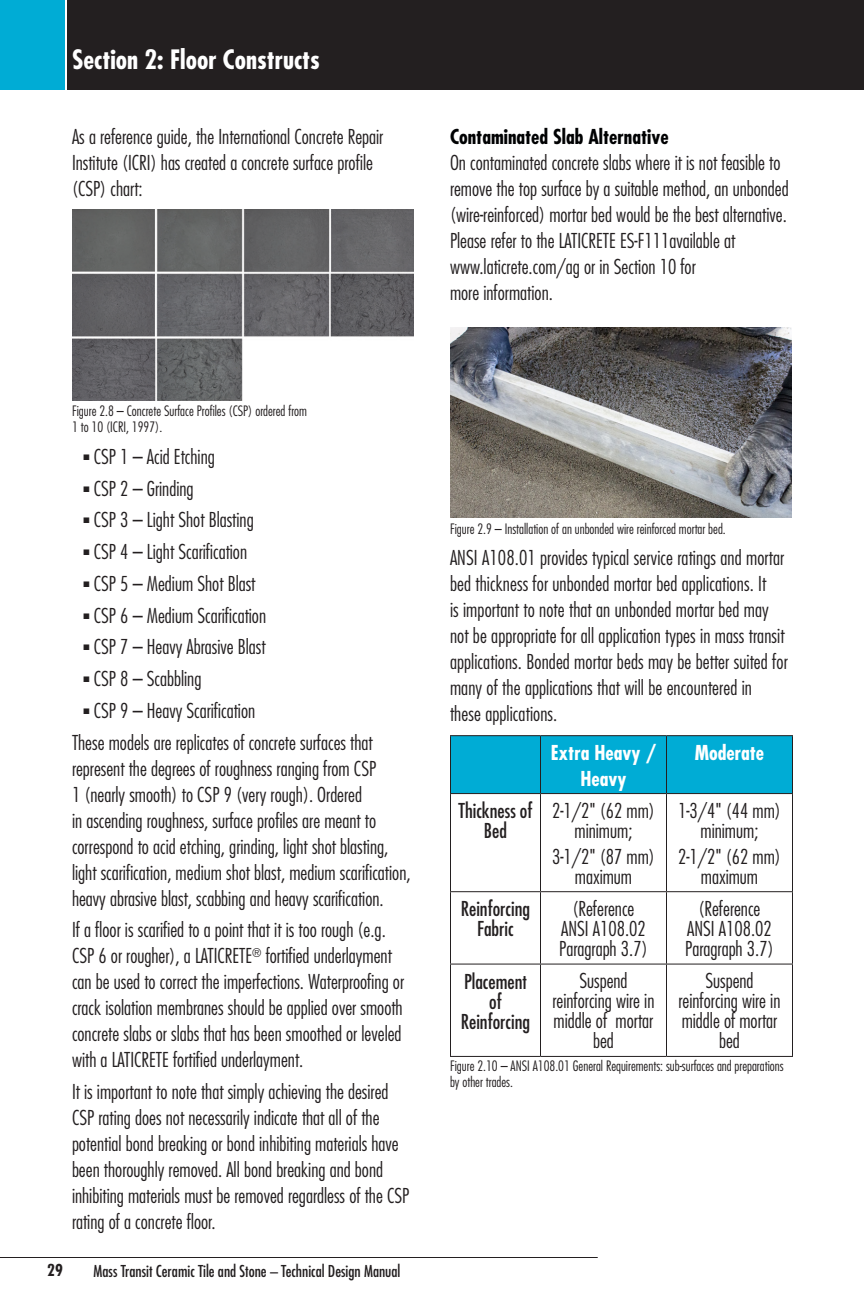
<style>
.page{position:relative;width:864px;height:1296px;background:#fff}
.page>*{position:absolute;margin:0;border:0;box-sizing:border-box;transform-origin:0 0}
.t1{font:700 condensed 26px "Futura";color:#fff}
.Text{font:300 condensed 20px/26px "Futura";color:#231f20;text-align:center}
.Text_-_Indent{font:300 condensed 20px "Futura";color:#231f20}
.Text-2{font:condensed 20px/20px "Futura";color:#231f20;text-align:center}
.Small_Subs_-_K{font:700 condensed 20px "Futura";color:#010203}
.Text-3{font:700 condensed 20px/26px "Futura";color:#fff;text-align:center}
.t2{font:condensed 16px "Futura";color:#231f20}
.t3{font:700 condensed 16px "Futura";color:#231f20}
.Figure{font:300 condensed 14px/16px "Futura";color:#231f20}
</style>
<div class="page">
<hr style="left:0;top:1257px;width:598px;height:1px;background:#231f20">
<div style="left:68px;top:0;width:796px;height:90px;background:#231f20"></div>
<div style="left:0;top:0;width:64px;height:90px;background:#00acd5"></div>
<img style="left:450px;top:327px;width:342px;height:191px">
<div style="left:451px;top:736px;width:341px;height:57px;background:#00acd5"></div>
<hr style="left:450px;top:735px;width:90px;height:1px;background:#231f20">
<hr style="left:450px;top:736px;width:1px;height:57px;background:#231f20">
<hr style="left:540px;top:735px;width:126px;height:1px;background:#231f20">
<hr style="left:540px;top:736px;width:1px;height:57px;background:#231f20">
<hr style="left:666px;top:735px;width:127px;height:1px;background:#231f20">
<hr style="left:666px;top:736px;width:1px;height:57px;background:#231f20">
<hr style="left:792px;top:736px;width:1px;height:57px;background:#231f20">
<hr style="left:450px;top:793px;width:90px;height:1px;background:#231f20">
<hr style="left:450px;top:794px;width:1px;height:97px;background:#231f20">
<hr style="left:540px;top:793px;width:126px;height:1px;background:#231f20">
<hr style="left:540px;top:794px;width:1px;height:97px;background:#231f20">
<hr style="left:666px;top:793px;width:127px;height:1px;background:#231f20">
<hr style="left:666px;top:794px;width:1px;height:97px;background:#231f20">
<hr style="left:792px;top:794px;width:1px;height:97px;background:#231f20">
<hr style="left:450px;top:891px;width:90px;height:1px;background:#231f20">
<hr style="left:450px;top:892px;width:1px;height:72px;background:#231f20">
<hr style="left:540px;top:891px;width:126px;height:1px;background:#231f20">
<hr style="left:540px;top:892px;width:1px;height:72px;background:#231f20">
<hr style="left:666px;top:891px;width:127px;height:1px;background:#231f20">
<hr style="left:666px;top:892px;width:1px;height:72px;background:#231f20">
<hr style="left:792px;top:892px;width:1px;height:72px;background:#231f20">
<hr style="left:450px;top:964px;width:90px;height:1px;background:#231f20">
<hr style="left:450px;top:965px;width:1px;height:91px;background:#231f20">
<hr style="left:540px;top:964px;width:126px;height:1px;background:#231f20">
<hr style="left:540px;top:965px;width:1px;height:91px;background:#231f20">
<hr style="left:666px;top:964px;width:127px;height:1px;background:#231f20">
<hr style="left:666px;top:965px;width:1px;height:91px;background:#231f20">
<hr style="left:792px;top:965px;width:1px;height:91px;background:#231f20">
<hr style="left:450px;top:1056px;width:90px;height:1px;background:#231f20">
<hr style="left:540px;top:1056px;width:126px;height:1px;background:#231f20">
<hr style="left:666px;top:1056px;width:127px;height:1px;background:#231f20">
<img style="left:72px;top:210px;width:342px;height:190px">
<h1 class="t1" style="left:72px;top:42px;width:250px">Section 2: Floor Constructs</h1>
<p class="Text" style="left:72px;top:124px;width:313px;text-align:left">As a reference guide, the International Concrete Repair<br>Institute (ICRI) has created a concrete surface profile (CSP) chart:</p>
<p class="Small_Subs_-_K" style="left:450px;top:124px;width:220px">Contaminated Slab Alternative</p>
<p class="Text" style="left:450px;top:149px;width:340px;text-align:left">On contaminated concrete slabs where it is not feasible to remove the top surface by a suitable method, an unbonded (wire-reinforced) mortar bed would be the best alternative.<br>Please refer to the LATICRETE ES-F111available at www.laticrete.com/ag or in Section 10 for<br>more information.</p>
<p class="Figure" style="left:72px;top:403px;width:237px">Figure 2.8 – Concrete Surface Profiles (CSP) ordered from<br>1 to 10 (ICRI, 1997).</p>
<p class="Text_-_Indent" style="left:84px;top:444px;width:133px">■ CSP 1 – Acid Etching</p>
<p class="Text_-_Indent" style="left:84px;top:476px;width:112px">■ CSP 2 – Grinding</p>
<p class="Text_-_Indent" style="left:84px;top:507px;width:172px">■ CSP 3 – Light Shot Blasting</p>
<p class="Text_-_Indent" style="left:84px;top:539px;width:165px">■ CSP 4 – Light Scarification</p>
<p class="Text_-_Indent" style="left:84px;top:571px;width:173px">■ CSP 5 – Medium Shot Blast</p>
<p class="Text_-_Indent" style="left:84px;top:603px;width:184px">■ CSP 6 – Medium Scarification</p>
<p class="Text_-_Indent" style="left:84px;top:635px;width:184px">■ CSP 7 – Heavy Abrasive Blast</p>
<p class="Text_-_Indent" style="left:84px;top:666px;width:119px">■ CSP 8 – Scabbling</p>
<p class="Text_-_Indent" style="left:84px;top:698px;width:173px">■ CSP 9 – Heavy Scarification</p>
<p class="Text" style="left:72px;top:729px;width:340px;text-align:left">These models are replicates of concrete surfaces that represent the degrees of roughness ranging from CSP<br>1 (nearly smooth) to CSP 9 (very rough). Ordered<br>in ascending roughness, surface profiles are meant to correspond to acid etching, grinding, light shot blasting, light scarification, medium shot blast, medium scarification, heavy abrasive blast, scabbing and heavy scarification.</p>
<p class="Text" style="left:72px;top:917px;width:334px;text-align:left">If a floor is scarified to a point that it is too rough (e.g.<br>CSP 6 or rougher), a LATICRETE<sup>®</sup> fortified underlayment can be used to correct the imperfections. Waterproofing or crack isolation membranes should be applied over smooth concrete slabs or slabs that has been smoothed or leveled with a LATICRETE fortified underlayment.</p>
<p class="Text" style="left:72px;top:1078px;width:339px;text-align:left">It is important to note that simply achieving the desired CSP rating does not necessarily indicate that all of the potential bond breaking or bond inhibiting materials have been thoroughly removed. All bond breaking and bond inhibiting materials must be removed regardless of the CSP rating of a concrete floor.</p>
<p class="t3" style="left:47px;top:1260px;width:17px">29</p>
<p class="t2" style="left:94px;top:1261px;width:308px">Mass Transit Ceramic Tile and Stone – Technical Design Manual</p>
<p class="Figure" style="left:450px;top:520px;width:277px">Figure 2.9 – Installation of an unbonded wire reinforced mortar bed.</p>
<p class="Text" style="left:450px;top:545px;width:339px;text-align:left">ANSI A108.01 provides typical service ratings and mortar bed thickness for unbonded mortar bed applications. It<br>is important to note that an unbonded mortar bed may not be appropriate for all application types in mass transit applications. Bonded mortar beds may be better suited for many of the applications that will be encountered in these applications.</p>
<p class="Text-3" style="left:551px;top:739px;width:107px">Extra Heavy /<br>Heavy</p>
<p class="Text-3" style="left:695px;top:739px;width:71px">Moderate</p>
<p class="Text-2" style="left:459px;top:800px;width:75px">Thickness of<br>Bed</p>
<p class="Text" style="left:552px;top:800px;width:104px;line-height:20px">2-1/2" (62 mm) minimum;</p>
<p class="Text" style="left:552px;top:846px;width:104px;line-height:20px">3-1/2" (87 mm) maximum</p>
<p class="Text" style="left:678px;top:800px;width:104px;line-height:20px">1-3/4" (44 mm) minimum;</p>
<p class="Text" style="left:678px;top:846px;width:104px;line-height:20px">2-1/2" (62 mm) maximum</p>
<p class="Text-2" style="left:461px;top:899px;width:71px">Reinforcing<br>Fabric</p>
<p class="Text" style="left:559px;top:898px;width:90px;line-height:20px">(Reference<br>ANSI A108.02<br>Paragraph 3.7)</p>
<p class="Text" style="left:685px;top:898px;width:90px;line-height:20px">(Reference<br>ANSI A108.02<br>Paragraph 3.7)</p>
<p class="Text-2" style="left:461px;top:971px;width:71px">Placement of<br>Reinforcing</p>
<p class="Text" style="left:552px;top:971px;width:104px;line-height:20px">Suspend reinforcing wire in middle of mortar bed</p>
<p class="Text" style="left:678px;top:971px;width:104px;line-height:20px">Suspend reinforcing wire in middle of mortar bed</p>
<p class="Figure" style="left:450px;top:1057px;width:335px">Figure 2.10 – ANSI A108.01 General Requirements: sub-surfaces and preparations by other trades.</p>
</div>
